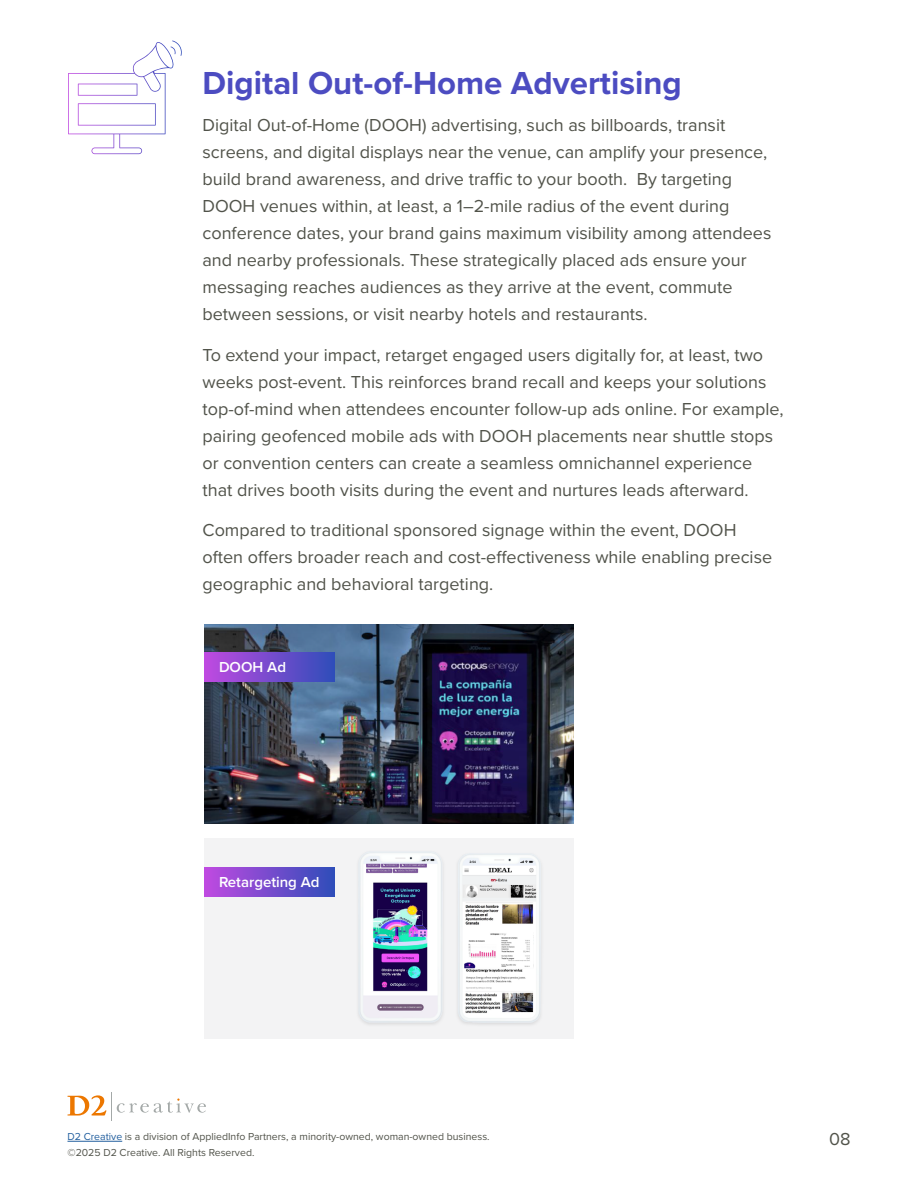
<style>
.page{position:relative;width:918px;height:1188px;background:#fff}
.page>*{position:absolute;margin:0;border:0;box-sizing:border-box;transform-origin:0 0}
.t1{font:700 33px "Proxima Nova";color:#4c4cc1}
.t2{font:18px/27px "Proxima Nova";color:#51534a}
.t3{font:600 15px "Proxima Nova";color:#fff}
.t4{font:10.5px/16.5px "Proxima Nova";color:#51534a}
.s1{color:#215e9e}
</style>
<div class="page">
<svg style="left:68px;top:1092px;width:138px;height:29px"></svg>
<hr style="left:68px;top:1141px;width:54px;height:1px;background:#215e9e">
<svg style="left:68px;top:41px;width:114px;height:113px"></svg>
<img style="left:204px;top:624px;width:370px;height:200px">
<img style="left:204px;top:839px;width:370px;height:199px">
<div style="left:204px;top:652px;width:130px;height:29px;background:linear-gradient(to right,#c04ae1,#314dba)"></div>
<div style="left:208px;top:844px;width:125px;height:38px;background:#f3f3f4"></div>
<div style="left:204px;top:867px;width:130px;height:29px;background:linear-gradient(to right,#c04ae1,#314dba)"></div>
<h1 class="t1" style="left:202px;top:58px;width:481px">Digital Out-of-Home Advertising</h1>
<p class="t2" style="left:202px;top:111px;width:570px">Digital Out-of-Home (DOOH) advertising, such as billboards, transit screens, and digital displays near the venue, can amplify your presence, build brand awareness, and drive traffic to your booth. By targeting DOOH venues within, at least, a 1–2-mile radius of the event during conference dates, your brand gains maximum visibility among attendees and nearby professionals. These strategically placed ads ensure your messaging reaches audiences as they arrive at the event, commute between sessions, or visit nearby hotels and restaurants.</p>
<p class="t2" style="left:202px;top:340px;width:583px">To extend your impact, retarget engaged users digitally for, at least, two weeks post-event. This reinforces brand recall and keeps your solutions top-of-mind when attendees encounter follow-up ads online. For example, pairing geofenced mobile ads with DOOH placements near shuttle stops or convention centers can create a seamless omnichannel experience that drives booth visits during the event and nurtures leads afterward.</p>
<p class="t2" style="left:202px;top:516px;width:571px">Compared to traditional sponsored signage within the event, DOOH often offers broader reach and cost-effectiveness while enabling precise geographic and behavioral targeting.</p>
<p class="t3" style="left:219px;top:656px;width:69px">DOOH Ad</p>
<p class="t3" style="left:219px;top:870px;width:102px">Retargeting Ad</p>
<p class="t4" style="left:68px;top:1127px;width:424px"><span class="s1">D2 Creative</span> is a division of AppliedInfo Partners, a minority-owned, woman-owned business. ©2025 D2 Creative. All Rights Reserved.</p>
<p class="t2" style="left:829px;top:1125px;width:23px">08</p>
</div>
